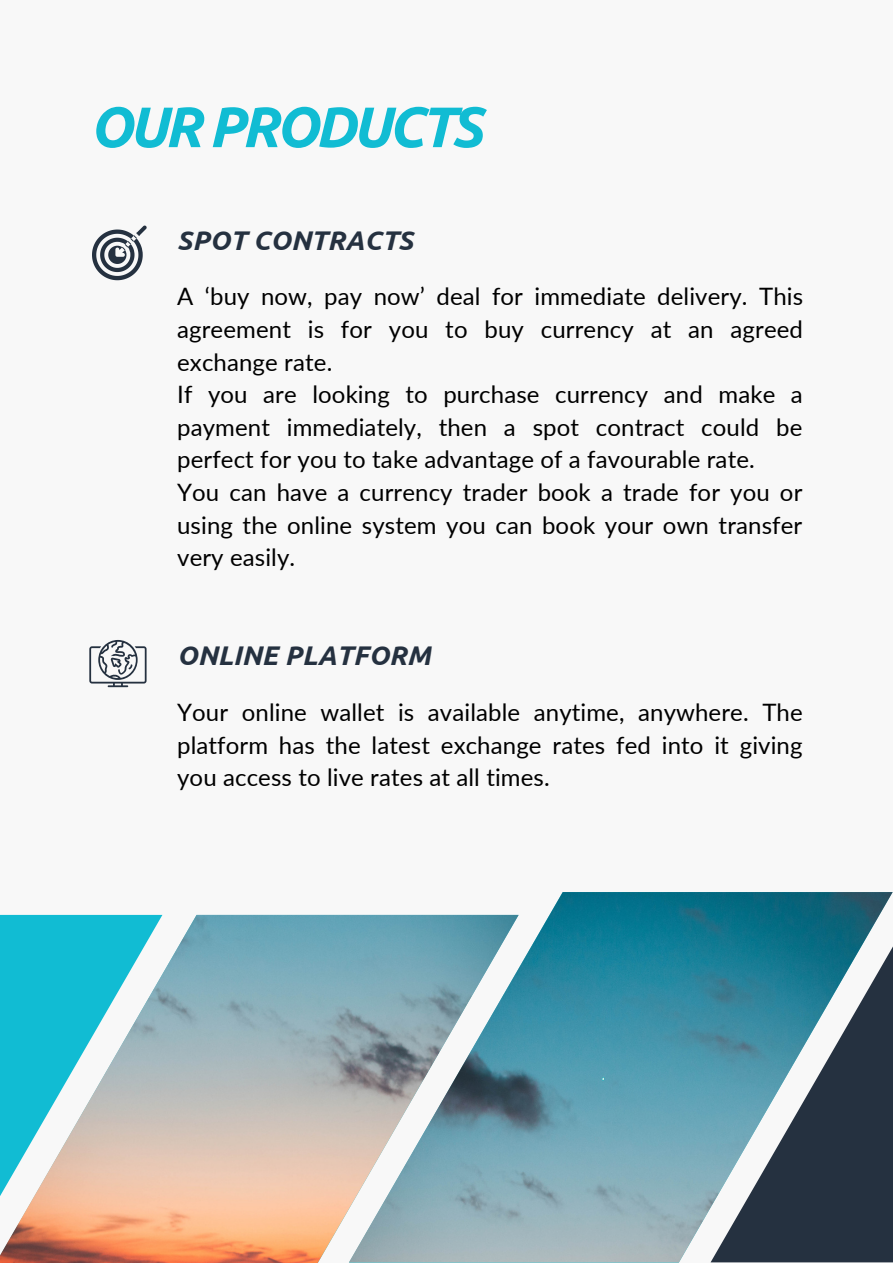
<style>
.page{position:relative;width:893px;height:1264px;background:#fff}
.page>*{position:absolute;margin:0;border:0;box-sizing:border-box;transform-origin:0 0}
.t1{font:italic 700 57px "Ubuntu";letter-spacing:-.06em;color:#11bcd3}
.t2{font:italic 700 27px "Ubuntu";letter-spacing:.005em;color:#253140}
.t3{font:24px/32.5px "Lato";letter-spacing:.005em;color:#000}
</style>
<div class="page">
<div style="left:0;top:0;width:892px;height:1262px;background:#f8f8f8"></div>
<img style="left:518px;top:892px;width:192px;height:370px">
<img style="left:162px;top:914px;width:356px;height:348px">
<svg style="left:710px;top:892px;width:182px;height:370px;background:#487080"></svg>
<svg style="left:0;top:914px;width:162px;height:348px"></svg>
<svg style="left:92px;top:225px;width:55px;height:55px"></svg>
<svg style="left:89px;top:640px;width:57px;height:47px"></svg>
<h1 class="t1" style="left:89px;top:94px;width:395px">OUR PRODUCTS</h1>
<p class="t2" style="left:177px;top:225px;width:237px">SPOT CONTRACTS</p>
<p class="t3" style="left:177px;top:280px;width:627px">A ‘buy now, pay now’ deal for immediate delivery. This agreement is for you to buy currency at an agreed exchange rate.<br>If you are looking to purchase currency and make a payment immediately, then a spot contract could be perfect for you to take advantage of a favourable rate.<br>You can have a currency trader book a trade for you or using the online system you can book your own transfer very easily.</p>
<p class="t2" style="left:177px;top:640px;width:255px">ONLINE PLATFORM</p>
<p class="t3" style="left:177px;top:695px;width:627px;text-align:justify">Your online wallet is available anytime, anywhere. The platform has the latest exchange rates fed into it giving you access to live rates at all times.</p>
</div>
